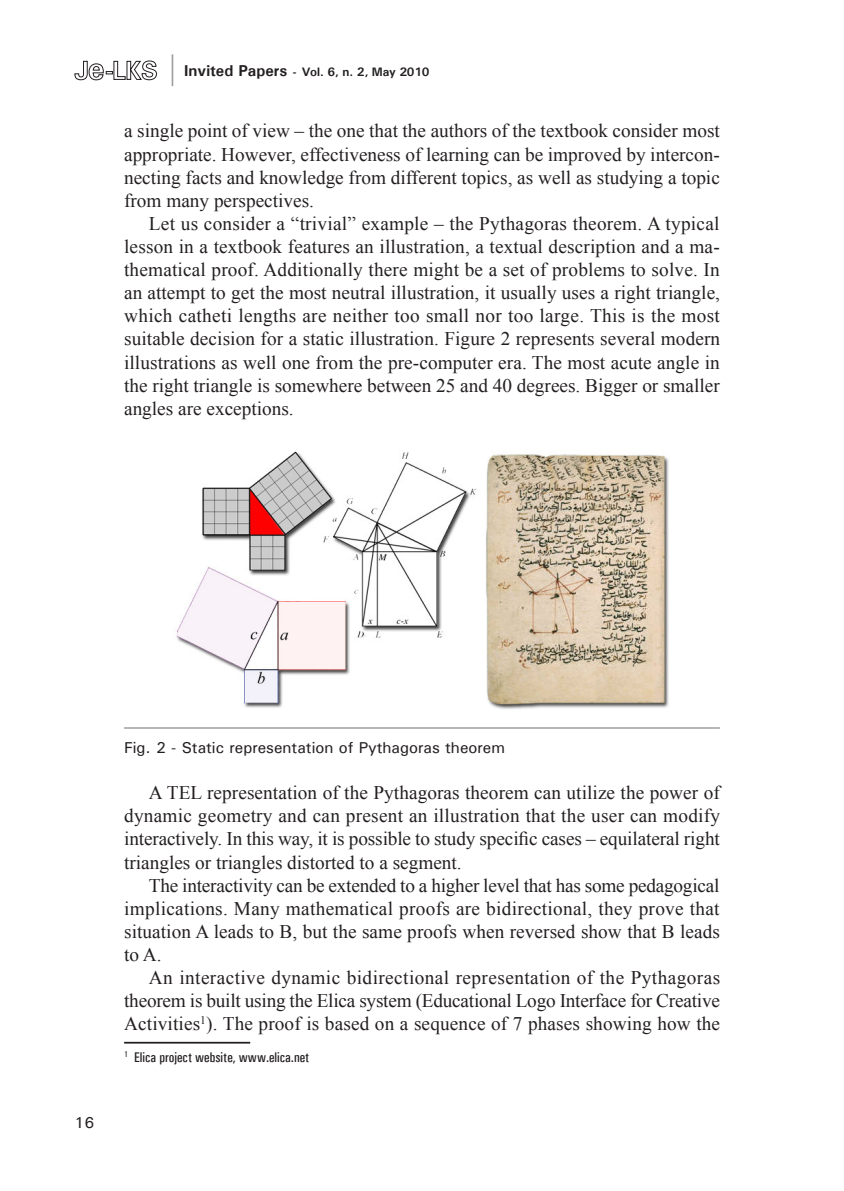
<style>
.page{position:relative;width:844px;height:1191px;background:#fff}
.page>*{position:absolute;margin:0;border:0;box-sizing:border-box;transform-origin:0 0}
.t1{font:35px "Times New Roman";color:#939598}
.TESTO{font:19.25px/23.1px "Times New Roman";color:#231f20;text-align:justify}
.Fig{font:500 15.75px "Univers";color:#231f20}
.NOTA_articolo{font:500 condensed 14px "Univers";color:#231f20}
.t2{font:700 12.25px "Univers";letter-spacing:-.02em;color:#231f20}
.s1{font-size:15.75px}
</style>
<div class="page">
<svg style="left:74px;top:61px;width:83px;height:19px"></svg>
<hr style="left:124px;top:727px;width:595px;height:1px;background:#6c6d70">
<img style="left:176px;top:451px;width:493px;height:258px">
<hr style="left:124px;top:1041px;width:126px;height:2px;background:#231f20">
<h1 class="t1" style="left:169px;top:43px;width:8px">|</h1>
<p class="t2" style="left:184px;top:64px;width:247px"><span class="s1">Invited Papers</span> - Vol. 6, n. 2, May 2010</p>
<p class="TESTO" style="left:124px;top:119px;width:597px">a single point of view – the one that the authors of the textbook consider most appropriate. However, effectiveness of learning can be improved by intercon&shy;necting facts and knowledge from different topics, as well as studying a topic from many perspectives.</p>
<p class="TESTO" style="left:124px;top:211px;width:597px;text-indent:25px">Let us consider a “trivial” example – the Pythagoras theorem. A typical lesson in a textbook features an illustration, a textual description and a ma&shy;thematical proof. Additionally there might be a set of problems to solve. In an attempt to get the most neutral illustration, it usually uses a right triangle, which catheti lengths are neither too small nor too large. This is the most suitable decision for a static illustration. Figure 2 represents several modern illustrations as well one from the pre-computer era. The most acute angle in the right triangle is somewhere between 25 and 40 degrees. Bigger or smaller angles are exceptions.</p>
<p class="Fig" style="left:74px;top:1112px;width:21px">16</p>
<p class="Fig" style="left:124px;top:737px;width:382px">Fig. 2 - Static representation of Pythagoras theorem</p>
<p class="TESTO" style="left:124px;top:781px;width:597px;text-indent:25px">A TEL representation of the Pythagoras theorem can utilize the power of dynamic geometry and can present an illustration that the user can modify interactively. In this way, it is possible to study specific cases – equilateral right triangles or triangles distorted to a segment.</p>
<p class="TESTO" style="left:124px;top:873px;width:597px;text-indent:25px">The interactivity can be extended to a higher level that has some pedagogical implications. Many mathematical proofs are bidirectional, they prove that situation A leads to B, but the same proofs when reversed show that B leads to A.</p>
<p class="TESTO" style="left:124px;top:965px;width:597px;text-indent:25px">An interactive dynamic bidirectional representation of the Pythagoras theorem is built using the Elica system (Educational Logo Interface for Creative Activities<sup>1</sup>). The proof is based on a sequence of 7 phases showing how the</p>
<p class="NOTA_articolo" style="left:124px;top:1049px;width:186px"><sup>1</sup> Elica project website, www.elica.net</p>
</div>
